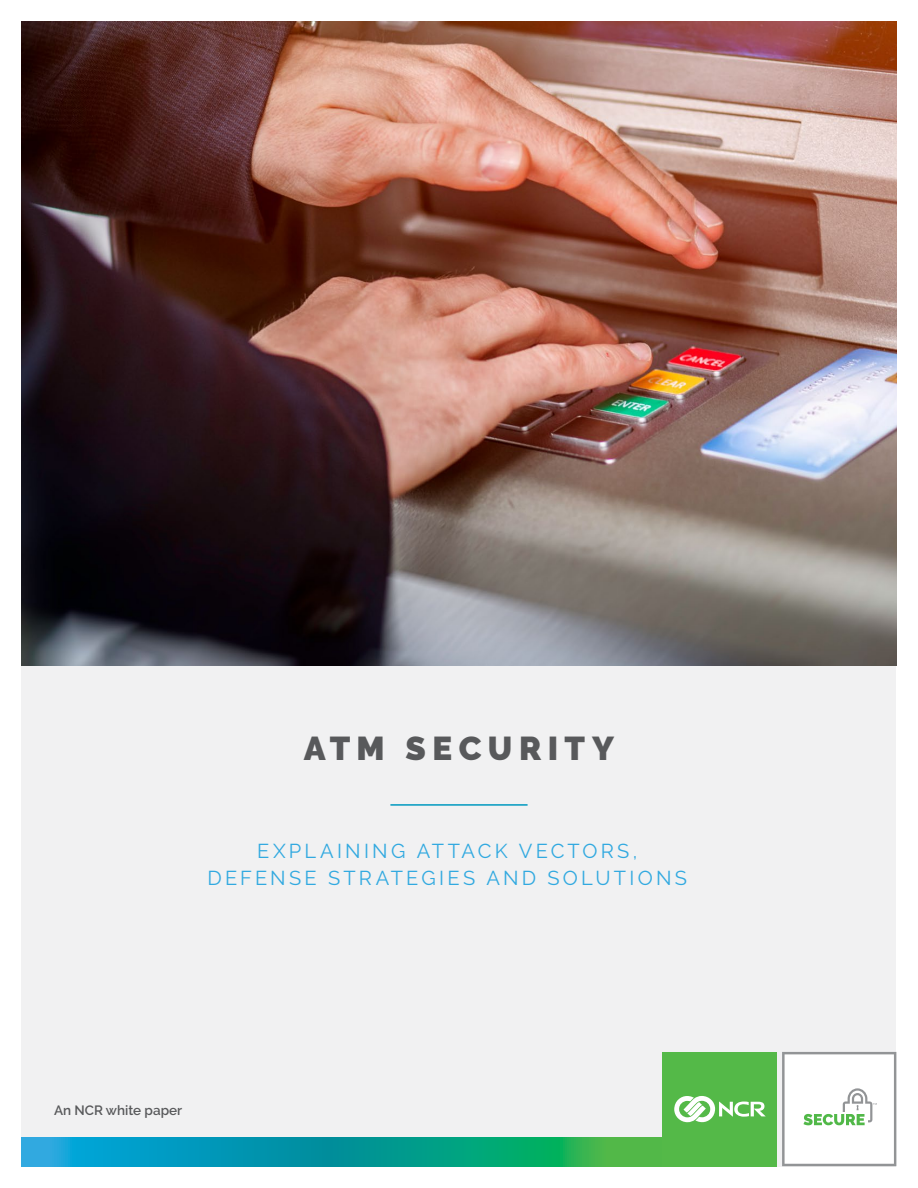
<style>
.page{position:relative;width:918px;height:1188px;background:#fff}
.page>*{position:absolute;margin:0;border:0;box-sizing:border-box;transform-origin:0 0}
.t1{font:900 33px "Raleway";letter-spacing:.195em;color:#58595b}
.t2{font:20.1px/27.6px "Raleway";letter-spacing:.165em;color:#31a9e0;text-align:center}
.t3{font:600 13.5px "Raleway";color:#58595b}
</style>
<div class="page">
<div style="left:22px;top:22px;width:874px;height:1144px;background:#f1f1f2"></div>
<svg style="left:22px;top:1137px;width:641px;height:29px;background:#0ea196"></svg>
<hr style="left:390px;top:804px;width:138px;height:2px;background:#0099bf">
<img style="left:22px;top:22px;width:874px;height:643px">
<div style="left:663px;top:1052px;width:114px;height:114px;background:#54b948"></div>
<svg style="left:674px;top:1096px;width:92px;height:26px"></svg>
<svg style="left:782px;top:1052px;width:114px;height:114px"></svg>
<h1 class="t1" style="left:304px;top:730px;width:312px">ATM SECURITY</h1>
<p class="t2" style="left:207px;top:837px;width:481px">EXPLAINING ATTACK VECTORS,<br>DEFENSE STRATEGIES AND SOLUTIONS</p>
<p class="t3" style="left:54px;top:1103px;width:130px">An NCR white paper</p>
</div>
